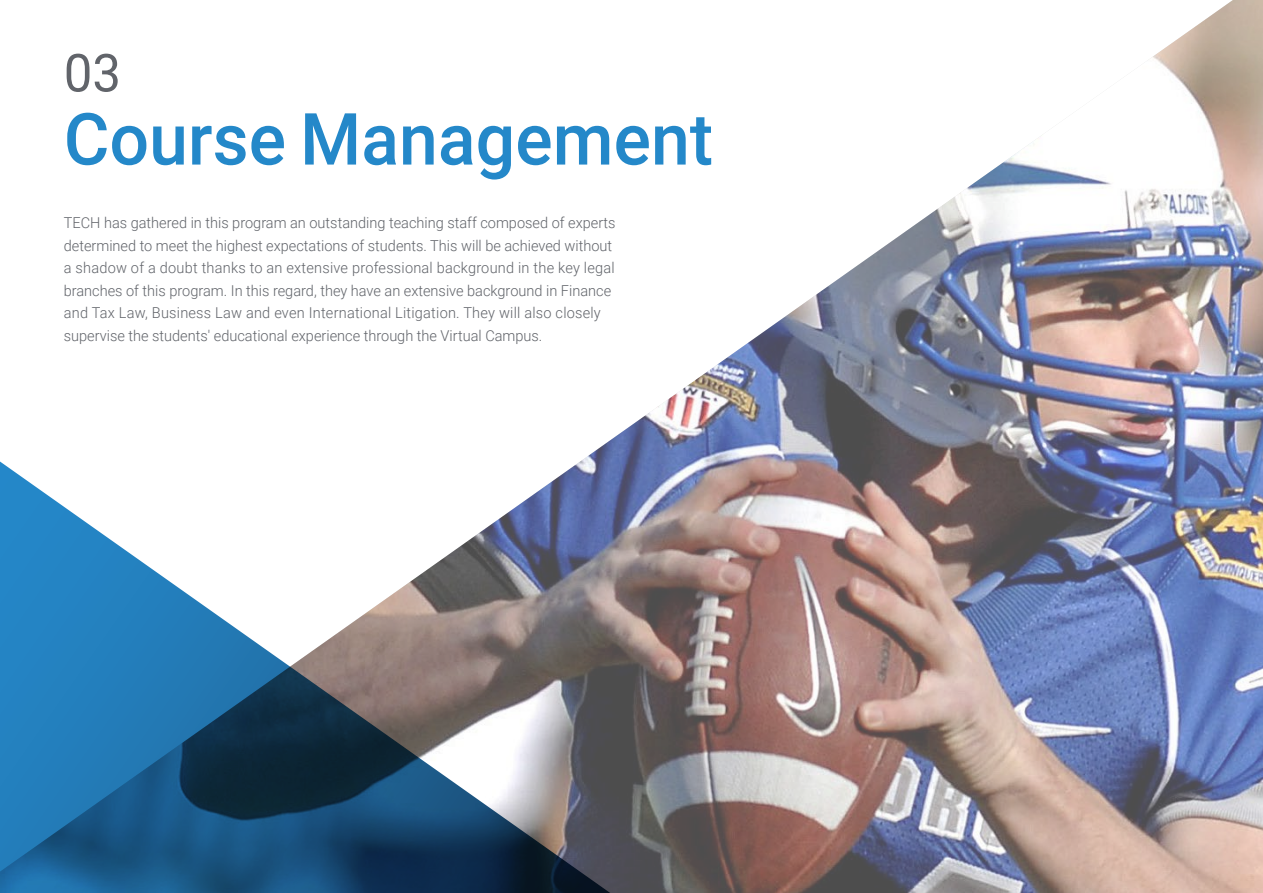
<style>
.page{position:relative;width:1263px;height:893px;background:#fff}
.page>*{position:absolute;margin:0;border:0;box-sizing:border-box;transform-origin:0 0}
.t1{font:500 72px "Roboto";color:#2488c9}
.t2{font:52.5px "Roboto";color:#61646a}
.t3{font:300 15px/22.5px "Roboto";color:#61646a}
</style>
<div class="page">
<img style="left:602px;top:0;width:661px;height:893px">
<svg style="left:0;top:446px;width:640px;height:447px"></svg>
<h2 class="t2" style="left:64px;top:36px;width:59px">03</h2>
<h1 class="t1" style="left:64px;top:89px;width:651px">Course Management</h1>
<p class="t3" style="left:64px;top:211px;width:553px">TECH has gathered in this program an outstanding teaching staff composed of experts determined to meet the highest expectations of students. This will be achieved without a shadow of a doubt thanks to an extensive professional background in the key legal branches of this program. In this regard, they have an extensive background in Finance and Tax Law, Business Law and even International Litigation. They will also closely supervise the students' educational experience through the Virtual Campus.</p>
</div>
